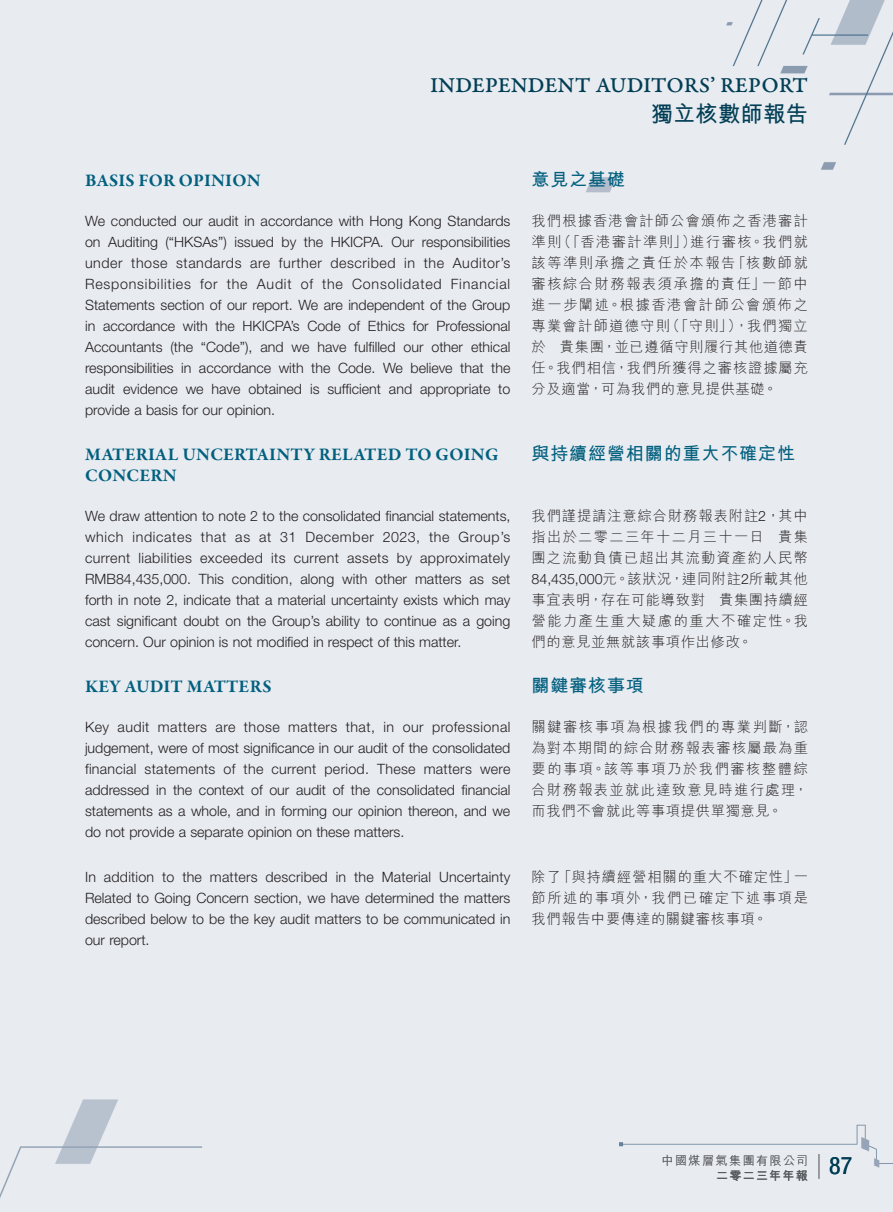
<style>
.page{position:relative;width:893px;height:1212px;background:#e8ebf0}
.page>*{position:absolute;margin:0;border:0;box-sizing:border-box;transform-origin:0 0}
.t1{font:condensed 24px "Helvetica Neue LT Std";color:#013e55}
.t2{font:22.5px "Garamond Premr Pro Med Capt";color:#013e55}
.t3{font:700 22.5px "M Hei HK";color:#013e55}
.t4{font:700 18px/21px "Garamond Premr Pro";letter-spacing:.01em;color:#02607f}
.t5{font:700 18px "M Hei HK";letter-spacing:.05em;color:#02607f}
.t6{font:300 14.25px/21px "Helvetica Neue LT Std";color:#231f20;text-align:justify}
.t7{font:300 14.25px/21px "M Hei HK";letter-spacing:.055em;color:#231f20;text-align:justify}
.t8{font:300 12px "M Hei HK";letter-spacing:.125em;color:#57585a}
.t9{font:700 12px "M Hei HK";letter-spacing:.115em;color:#57585a}
.s1{font-family:"Helvetica Neue LT Std"}
</style>
<div class="page">
<svg style="left:819px;top:1154px;width:1px;height:25px"></svg>
<h2 class="t2" style="left:430px;top:72px;width:379px">INDEPENDENT AUDITORS’ REPORT</h2>
<h2 class="t3" style="left:651px;top:97px;width:159px">獨立核數師報告</h2>
<p class="t4" style="left:85px;top:170px;width:177px">BASIS FOR OPINION</p>
<p class="t6" style="left:85px;top:210px;width:427px">We conducted our audit in accordance with Hong Kong Standards on Auditing (“HKSAs”) issued by the HKICPA. Our responsibilities under those standards are further described in the Auditor’s Responsibilities for the Audit of the Consolidated Financial Statements section of our report. We are independent of the Group in accordance with the HKICPA’s Code of Ethics for Professional Accountants (the “Code”), and we have fulfilled our other ethical responsibilities in accordance with the Code. We believe that the audit evidence we have obtained is sufficient and appropriate to provide a basis for our opinion.</p>
<p class="t4" style="left:85px;top:444px;width:415px">MATERIAL UNCERTAINTY RELATED TO GOING<br>CONCERN</p>
<p class="t6" style="left:85px;top:505px;width:427px">We draw attention to note 2 to the consolidated financial statements, which indicates that as at 31 December 2023, the Group’s current liabilities exceeded its current assets by approximately RMB84,435,000. This condition, along with other matters as set forth in note 2, indicate that a material uncertainty exists which may cast significant doubt on the Group’s ability to continue as a going concern. Our opinion is not modified in respect of this matter.</p>
<p class="t4" style="left:85px;top:676px;width:188px">KEY AUDIT MATTERS</p>
<p class="t6" style="left:85px;top:716px;width:427px">Key audit matters are those matters that, in our professional judgement, were of most significance in our audit of the consolidated financial statements of the current period. These matters were addressed in the context of our audit of the consolidated financial statements as a whole, and in forming our opinion thereon, and we do not provide a separate opinion on these matters.</p>
<p class="t6" style="left:85px;top:866px;width:427px">In addition to the matters described in the Material Uncertainty Related to Going Concern section, we have determined the matters described below to be the key audit matters to be communicated in our report.</p>
<p class="t5" style="left:531px;top:166px;width:95px">意見之基礎</p>
<p class="t7" style="left:531px;top:210px;width:278px">我們根據香港會計師公會頒佈之香港審計準則（「香港審計準則」）進行審核。我們就該等準則承擔之責任於本報告「核數師就審核綜合財務報表須承擔的責任」一節中進一步闡述。根據香港會計師公會頒佈之專業會計師道德守則（「守則」），我們獨立於 貴集團，並已遵循守則履行其他道德責任。我們相信，我們所獲得之審核證據屬充分及適當，可為我們的意見提供基礎。</p>
<p class="t5" style="left:531px;top:440px;width:265px">與持續經營相關的重大不確定性</p>
<p class="t7" style="left:531px;top:505px;width:278px">我們謹提請注意綜合財務報表附註<span class="s1">2</span>，其中指出於二零二三年十二月三十一日 貴集團之流動負債已超出其流動資產約人民幣<span class="s1">84,435,000</span>元。該狀況，連同附註<span class="s1">2</span>所載其他事宜表明，存在可能導致對 貴集團持續經營能力產生重大疑慮的重大不確定性。我們的意見並無就該事項作出修改。</p>
<p class="t5" style="left:531px;top:672px;width:114px">關鍵審核事項</p>
<p class="t7" style="left:531px;top:716px;width:278px">關鍵審核事項為根據我們的專業判斷，認為對本期間的綜合財務報表審核屬最為重要的事項。該等事項乃於我們審核整體綜合財務報表並就此達致意見時進行處理，而我們不會就此等事項提供單獨意見。</p>
<p class="t7" style="left:531px;top:866px;width:278px">除了「與持續經營相關的重大不確定性」一節所述的事項外，我們已確定下述事項是我們報告中要傳達的關鍵審核事項。</p>
<p class="t8" style="left:662px;top:1154px;width:147px">中國煤層氣集團有限公司</p>
<p class="t9" style="left:716px;top:1167px;width:93px">二零二三年年報</p>
<h1 class="t1" style="left:829px;top:1152px;width:25px">87</h1>
</div>
